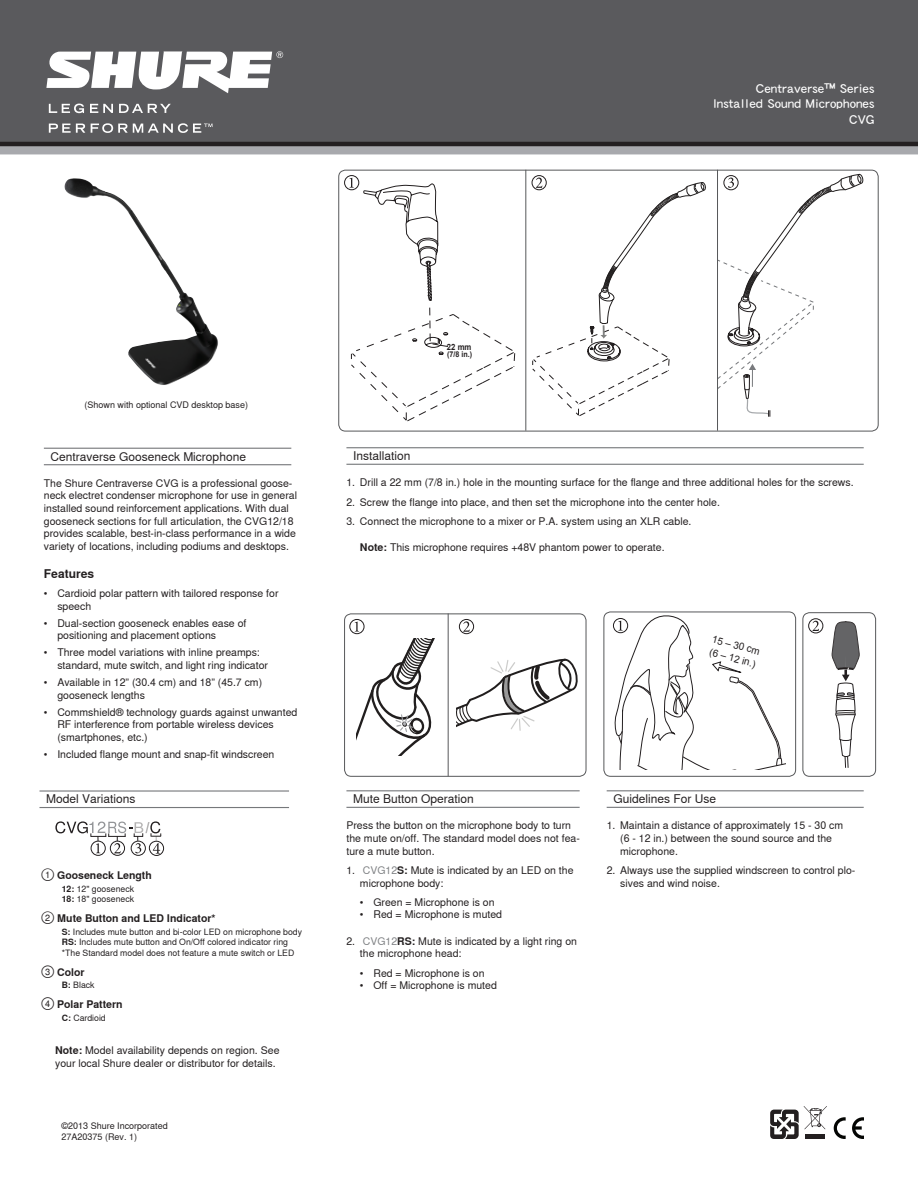
<style>
.page{position:relative;width:918px;height:1188px;background:#fff}
.page>*{position:absolute;margin:0;border:0;box-sizing:border-box;transform-origin:0 0}
.t1{font:13.5px/15.1px "DFHS Gothic Std W5";color:#fff;text-align:right}
.t2{font:12px "Nimbus Sans Global";color:#231f20}
.t3{font:700 12px "Nimbus Sans Global";color:#231f20}
.t4{font:10.5px/12.6px "Nimbus Sans Global";color:#231f20}
.t5{font:700 10.5px "Nimbus Sans Global";color:#231f20}
.t6{font:10.05px/13px "Arial";color:#231f20}
.t7{font:9px/10.8px "Nimbus Sans Global";color:#231f20}
.t8{font:8.7px/10.5px "Nimbus Sans Global";color:#231f20}
.t9{font:700 8.55px "Arial";color:#231f20;scale:.9 1}
.t10{font:700 7.95px "Arial";color:#231f20;scale:.9 1}
.s1{font-weight:400;font-size:12.75px}
.s2{font-weight:700}
.s3{color:#808285}
</style>
<div class="page">
<svg style="left:834px;top:1117px;width:12px;height:22px"></svg>
<svg style="left:852px;top:1117px;width:12px;height:22px"></svg>
<svg style="left:770px;top:1106px;width:57px;height:33px"></svg>
<hr style="left:39px;top:790px;width:250px;height:2px;background:#76787b">
<hr style="left:39px;top:807px;width:250px;height:1px;background:#76787b">
<hr style="left:44px;top:448px;width:247px;height:1px;background:#76787b">
<hr style="left:44px;top:464px;width:247px;height:1px;background:#76787b">
<img style="left:64px;top:178px;width:154px;height:207px">
<hr style="left:607px;top:790px;width:257px;height:1px;background:#76787b">
<hr style="left:607px;top:807px;width:257px;height:1px;background:#76787b">
<svg style="left:363px;top:184px;width:76px;height:117px"></svg>
<svg style="left:351px;top:308px;width:164px;height:114px"></svg>
<div style="left:344px;top:175px;width:15px;height:15px;border:1px solid #231f20;border-radius:50%"></div>
<svg style="left:350px;top:178px;width:4px;height:10px"></svg>
<div style="left:532px;top:175px;width:15px;height:15px;border:1px solid #231f20;border-radius:50%"></div>
<svg style="left:532px;top:178px;width:174px;height:238px"></svg>
<svg style="left:718px;top:173px;width:145px;height:244px"></svg>
<svg style="left:357px;top:638px;width:78px;height:117px"></svg>
<svg style="left:456px;top:658px;width:122px;height:73px"></svg>
<hr style="left:346px;top:790px;width:234px;height:1px;background:#76787b">
<hr style="left:346px;top:807px;width:234px;height:1px;background:#76787b">
<hr style="left:346px;top:447px;width:518px;height:1px;background:#76787b">
<hr style="left:346px;top:464px;width:518px;height:1px;background:#76787b">
<div style="left:349px;top:619px;width:15px;height:15px;border:1px solid #231f20;border-radius:50%"></div>
<svg style="left:355px;top:622px;width:4px;height:10px"></svg>
<div style="left:459px;top:619px;width:15px;height:15px;border:1px solid #231f20;border-radius:50%"></div>
<svg style="left:463px;top:621px;width:7px;height:11px"></svg>
<div style="left:338px;top:170px;width:541px;height:261px;border:1px solid #57585a;border-radius:7px"></div>
<hr style="left:525px;top:170px;width:1px;height:261px;background:#57585a">
<hr style="left:717px;top:170px;width:1px;height:261px;background:#57585a">
<div style="left:604px;top:612px;width:192px;height:165px;border:1px solid #57585a;border-radius:7px"></div>
<div style="left:344px;top:614px;width:242px;height:163px;border:1px solid #57585a;border-radius:7px"></div>
<svg style="left:832px;top:621px;width:28px;height:147px"></svg>
<div style="left:803px;top:612px;width:73px;height:165px;border:1px solid #57585a;border-radius:7px"></div>
<svg style="left:611px;top:612px;width:174px;height:157px"></svg>
<div style="left:808px;top:618px;width:15px;height:15px;border:1px solid #231f20;border-radius:50%"></div>
<svg style="left:812px;top:621px;width:7px;height:10px"></svg>
<hr style="left:448px;top:614px;width:1px;height:162px;background:#57585a">
<div style="left:91px;top:841px;width:15px;height:15px;border:1px solid #231f20;border-radius:50%"></div>
<div style="left:110px;top:841px;width:15px;height:15px;border:1px solid #231f20;border-radius:50%"></div>
<div style="left:131px;top:841px;width:15px;height:15px;border:1px solid #231f20;border-radius:50%"></div>
<div style="left:149px;top:841px;width:15px;height:15px;border:1px solid #231f20;border-radius:50%"></div>
<svg style="left:55px;top:821px;width:106px;height:33px"></svg>
<div style="left:0;top:0;width:918px;height:142px;background:#5a5a5d"></div>
<div style="left:0;top:145px;width:918px;height:9px;background:#a8a9ad"></div>
<hr style="left:0;top:142px;width:918px;height:4px;background:#231f20">
<svg style="left:46px;top:51px;width:237px;height:42px"></svg>
<svg style="left:49px;top:104px;width:35px;height:9px"></svg>
<svg style="left:90px;top:104px;width:23px;height:9px"></svg>
<svg style="left:119px;top:104px;width:52px;height:9px"></svg>
<svg style="left:49px;top:124px;width:36px;height:9px"></svg>
<svg style="left:91px;top:123px;width:121px;height:10px"></svg>
<p class="t1" style="left:713px;top:80px;width:163px">Centraverse™ Series<br>Installed Sound Microphones</p>
<p class="t1" style="left:849px;top:112px;width:27px">CVG</p>
<p class="t7" style="left:85px;top:399px;width:165px">(Shown with optional CVD desktop base)</p>
<p class="t2" style="left:51px;top:449px;width:197px">Centraverse Gooseneck Microphone</p>
<p class="t4" style="left:44px;top:477px;width:255px">The Shure Centraverse CVG is a professional goose&shy;neck electret condenser microphone for use in general installed sound reinforcement applications. With dual gooseneck sections for full articulation, the CVG12/18 provides scalable, best-in-class performance in a wide variety of locations, including podiums and desktops.</p>
<p class="t3" style="left:44px;top:566px;width:52px">Features</p>
<p class="t4" style="left:57px;top:587px;width:223px;text-indent:-14px">• Cardioid polar pattern with tailored response for speech</p>
<p class="t4" style="left:57px;top:617px;width:191px;text-indent:-14px">• Dual-section gooseneck enables ease of positioning and placement options</p>
<p class="t4" style="left:57px;top:646px;width:212px;text-indent:-14px">• Three model variations with inline preamps: standard, mute switch, and light ring indicator</p>
<p class="t4" style="left:57px;top:676px;width:206px;text-indent:-14px">• Available in 12” (30.4 cm) and 18” (45.7 cm) gooseneck lengths</p>
<p class="t4" style="left:57px;top:706px;width:242px;text-indent:-14px">• Commshield® technology guards against unwanted<br>RF interference from portable wireless devices (smartphones, etc.)</p>
<p class="t4" style="left:44px;top:748px;width:232px">• Included flange mount and snap-fit windscreen</p>
<p class="t2" style="left:46px;top:792px;width:91px">Model Variations</p>
<p class="t5" style="left:42px;top:869px;width:112px"><span class="s1">①</span> Gooseneck Length</p>
<p class="t8" style="left:62px;top:884px;width:74px"><span class="s2">12:</span> 12" gooseneck<br><span class="s2">18:</span> 18" gooseneck</p>
<p class="t5" style="left:42px;top:912px;width:176px"><span class="s1">②</span> Mute Button and LED Indicator*</p>
<p class="t8" style="left:62px;top:927px;width:242px"><span class="s2">S:</span> Includes mute button and bi-color LED on microphone body<br><span class="s2">RS:</span> Includes mute button and On/Off colored indicator ring *The Standard model does not feature a mute switch or LED</p>
<p class="t5" style="left:42px;top:966px;width:45px"><span class="s1">③</span> Color</p>
<p class="t8" style="left:62px;top:980px;width:34px"><span class="s2">B:</span> Black</p>
<p class="t5" style="left:42px;top:998px;width:83px"><span class="s1">④</span> Polar Pattern</p>
<p class="t8" style="left:62px;top:1012px;width:45px"><span class="s2">C:</span> Cardioid</p>
<p class="t4" style="left:55px;top:1045px;width:226px"><span class="s2">Note:</span> Model availability depends on region. See your local Shure dealer or distributor for details.</p>
<p class="t7" style="left:62px;top:1120px;width:108px">©2013 Shure Incorporated<br>27A20375 (Rev. 1)</p>
<p class="t9" style="left:447px;top:341px;width:29px">22 mm</p>
<p class="t10" style="left:447px;top:349px;width:29px">(7/8 in.)</p>
<p class="t2" style="left:353px;top:449px;width:59px">Installation</p>
<p class="t4" style="left:346px;top:476px;width:509px">1. Drill a 22 mm (7/8 in.) hole in the mounting surface for the flange and three additional holes for the screws.</p>
<p class="t4" style="left:346px;top:496px;width:375px">2. Screw the flange into place, and then set the microphone into the center hole.</p>
<p class="t4" style="left:346px;top:515px;width:346px">3. Connect the microphone to a mixer or P.A. system using an XLR cable.</p>
<p class="t4" style="left:360px;top:541px;width:306px"><span class="s2">Note:</span> This microphone requires +48V phantom power to operate.</p>
<p class="t6" style="left:714px;top:633px;width:51px;rotate:15deg">15 – 30 cm (6 – 12 in.)</p>
<p class="t2" style="left:353px;top:792px;width:122px">Mute Button Operation</p>
<p class="t4" style="left:346px;top:819px;width:235px">Press the button on the microphone body to turn the mute on/off. The standard model does not fea&shy;ture a mute button.</p>
<p class="t4" style="left:360px;top:864px;width:215px;text-indent:-14px">1. <span class="s3">CVG12</span><span class="s2">S:</span> Mute is indicated by an LED on the microphone body:</p>
<p class="t4" style="left:360px;top:896px;width:136px">• Green = Microphone is on</p>
<p class="t4" style="left:360px;top:909px;width:144px">• Red = Microphone is muted</p>
<p class="t4" style="left:360px;top:935px;width:219px;text-indent:-14px">2. <span class="s3">CVG12</span><span class="s2">RS:</span> Mute is indicated by a light ring on the microphone head:</p>
<p class="t4" style="left:360px;top:967px;width:126px">• Red = Microphone is on</p>
<p class="t4" style="left:360px;top:979px;width:138px">• Off = Microphone is muted</p>
<p class="t2" style="left:613px;top:792px;width:104px">Guidelines For Use</p>
<p class="t4" style="left:620px;top:819px;width:224px;text-indent:-14px">1. Maintain a distance of approximately 15 - 30 cm (6 - 12 in.) between the sound source and the microphone.</p>
<p class="t4" style="left:620px;top:864px;width:237px;text-indent:-14px">2. Always use the supplied windscreen to control plo&shy;sives and wind noise.</p>
</div>
